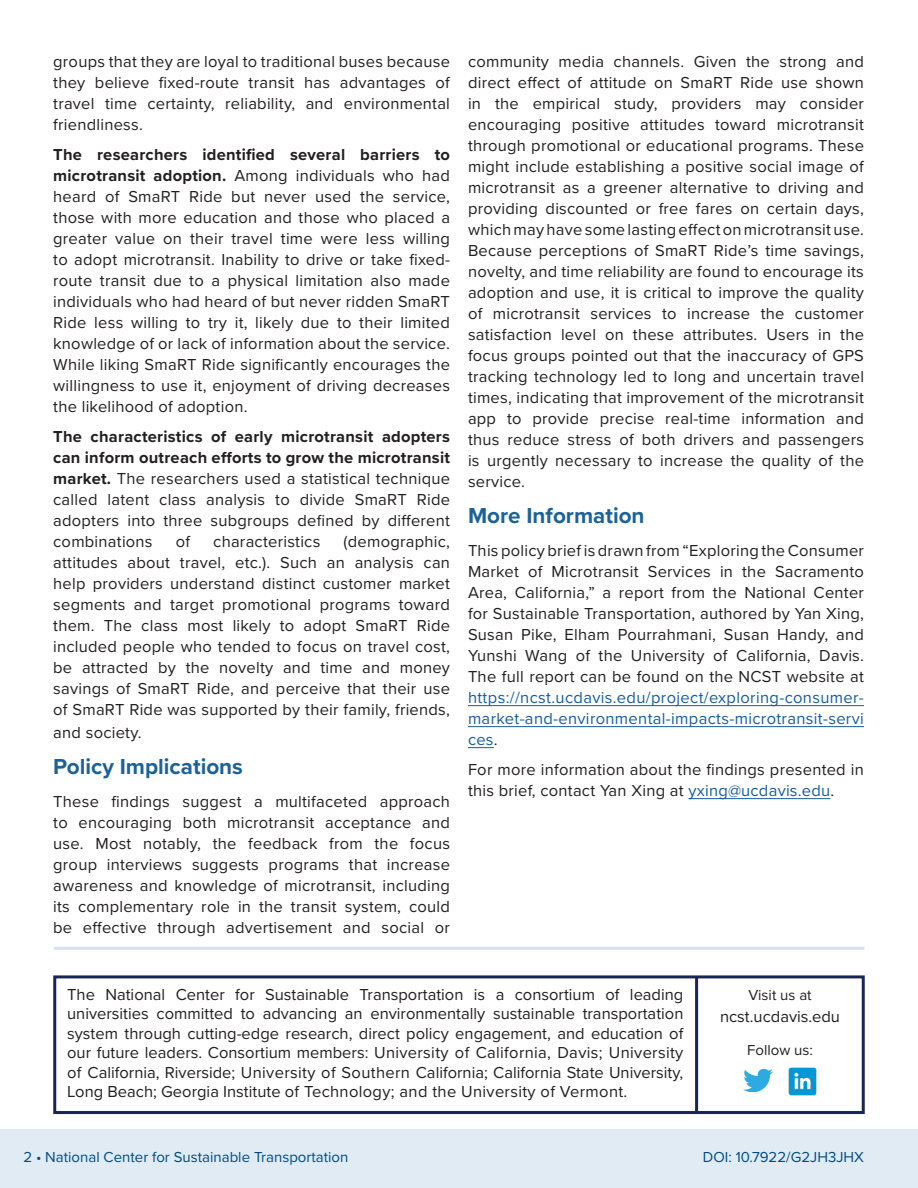
<style>
.page{position:relative;width:918px;height:1188px;background:#fff}
.page>*{position:absolute;margin:0;border:0;box-sizing:border-box;transform-origin:0 0}
.t1{font:700 22.5px "Proxima Nova";color:#1c6299}
.t2{font:16.5px/21px "Proxima Nova";letter-spacing:.015em;color:#231f20;text-align:justify}
.t3{font:15px "Proxima Nova";color:#004b84}
.t4{font:15px "Proxima Nova";color:#231f20}
.s1{font-weight:700}
.s2{color:#175d9e}
</style>
<div class="page">
<hr style="left:54px;top:947px;width:810px;height:3px;background:#dae1ed">
<hr style="left:468px;top:705px;width:396px;height:1px;background:#175d9e">
<hr style="left:468px;top:726px;width:396px;height:1px;background:#175d9e">
<svg style="left:468px;top:747px;width:26px;height:1px"></svg>
<hr style="left:688px;top:798px;width:142px;height:1px;background:#175d9e">
<div style="left:53px;top:975px;width:812px;height:139px;border:3px solid #192555"></div>
<img style="left:788px;top:1067px;width:29px;height:29px">
<img style="left:743px;top:1069px;width:30px;height:24px">
<hr style="left:695px;top:977px;width:3px;height:136px;background:#192555">
<div style="left:0;top:1129px;width:918px;height:59px;background:#e0ebf3"></div>
<p class="t2" style="left:53px;top:50px;width:398px">groups that they are loyal to traditional buses because they believe fixed-route transit has advantages of travel time certainty, reliability, and environmental friendliness.</p>
<p class="t2" style="left:53px;top:143px;width:398px"><span class="s1">The researchers identified several barriers to microtransit adoption.</span> Among individuals who had heard of SmaRT Ride but never used the service, those with more education and those who placed a greater value on their travel time were less willing to adopt microtransit. Inability to drive or take fixed&shy;route transit due to a physical limitation also made individuals who had heard of but never ridden SmaRT Ride less willing to try it, likely due to their limited knowledge of or lack of information about the service.<br>While liking SmaRT Ride significantly encourages the willingness to use it, enjoyment of driving decreases the likelihood of adoption.</p>
<p class="t2" style="left:53px;top:425px;width:398px"><span class="s1">The characteristics of early microtransit adopters can inform outreach efforts to grow the microtransit market.</span> The researchers used a statistical technique called latent class analysis to divide SmaRT Ride adopters into three subgroups defined by different combinations</p>
<p class="t2" style="left:53px;top:530px;width:398px;text-indent:290px">(demographic, attitudes about travel, etc.). Such an analysis can help providers understand distinct customer market segments and target promotional programs toward them. The class most likely to adopt SmaRT Ride included people who tended to focus on travel cost, be attracted by the novelty and time and money savings of SmaRT Ride, and perceive that their use of SmaRT Ride was supported by their family, friends,</p>
<p class="t2" style="left:53px;top:721px;width:90px">and society.</p>
<p class="t1" style="left:53px;top:749px;width:191px">Policy Implications</p>
<p class="t2" style="left:53px;top:790px;width:398px">These findings suggest a multifaceted approach to encouraging both microtransit acceptance and use. Most notably, the feedback from the focus group interviews suggests programs that increase awareness and knowledge of microtransit, including its complementary role in the transit system, could be effective through advertisement and social or</p>
<p class="t2" style="left:176px;top:530px;width:16px">of</p>
<p class="t2" style="left:213px;top:530px;width:109px">characteristics</p>
<p class="t2" style="left:468px;top:50px;width:398px">community media channels. Given the strong and direct effect of attitude on SmaRT Ride use shown in the empirical study, providers may consider encouraging positive attitudes toward microtransit through promotional or educational programs. These might include establishing a positive social image of microtransit as a greener alternative to driving and providing discounted or free fares on certain days, which may have some lasting effect on microtransit use.<br>Because perceptions of SmaRT Ride’s time savings, novelty, and time reliability are found to encourage its adoption and use, it is critical to improve the quality of microtransit services to increase the customer satisfaction level on these attributes. Users in the focus groups pointed out that the inaccuracy of GPS tracking technology led to long and uncertain travel times, indicating that improvement of the microtransit app to provide precise real-time information and thus reduce stress of both drivers and passengers is urgently necessary to increase the quality of the service.</p>
<p class="t1" style="left:468px;top:499px;width:178px">More Information</p>
<p class="t2" style="left:468px;top:539px;width:398px">This policy brief is drawn from “Exploring the Consumer Market of Microtransit Services in the Sacramento Area, California,” a report from the National Center for Sustainable Transportation, authored by Yan Xing, Susan Pike, Elham Pourrahmani, Susan Handy, and Yunshi Wang of the University of California, Davis.<br>The full report can be found on the NCST website at <span class="s2">https://ncst.ucdavis.edu/project/exploring-consumer&shy;market-and-environmental-impacts-microtransit-servi ces</span>.</p>
<p class="t2" style="left:468px;top:758px;width:397px">For more information about the findings presented in this brief, contact Yan Xing at <span class="s2">yxing@ucdavis.edu</span>.</p>
<p class="t2" style="left:67px;top:984px;width:618px;line-height:19.5px">The National Center for Sustainable Transportation is a consortium of leading universities committed to advancing an environmentally sustainable transportation system through cutting-edge research, direct policy engagement, and education of our future leaders. Consortium members: University of California, Davis; University of California, Riverside; University of Southern California; California State University, Long Beach; Georgia Institute of Technology; and the University of Vermont.</p>
<p class="t4" style="left:748px;top:984px;width:65px">Visit us at</p>
<p class="t2" style="left:720px;top:1005px;width:122px">ncst.ucdavis.edu</p>
<p class="t4" style="left:747px;top:1038px;width:67px">Follow us:</p>
<p class="t3" style="left:23px;top:1146px;width:327px">2 • National Center for Sustainable Transportation</p>
<p class="t3" style="left:703px;top:1146px;width:163px">DOI: 10.7922/G2JH3JHX</p>
</div>
